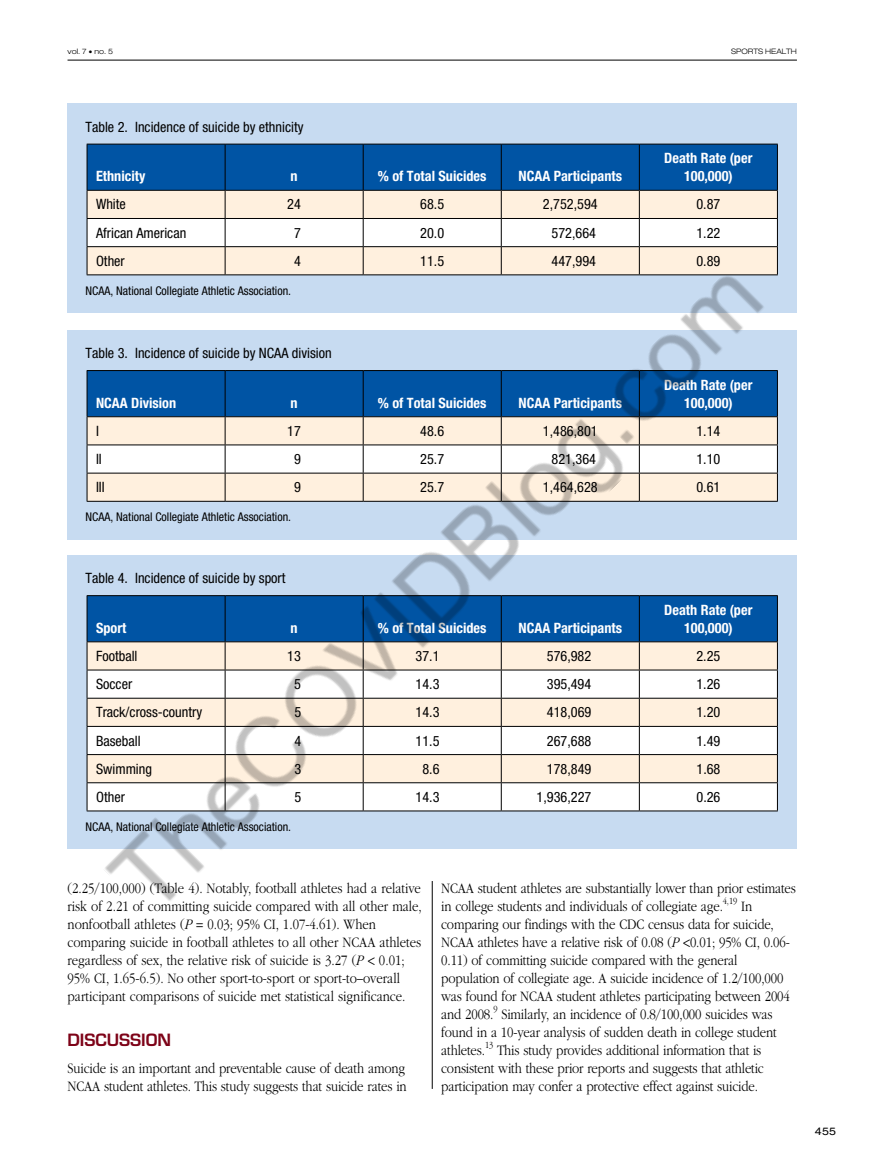
<style>
.page{position:relative;width:878px;height:1175px;background:#fff}
.page>*{position:absolute;margin:0;border:0;box-sizing:border-box;transform-origin:0 0}
.t1{font:600 16.5px "Eurostile";letter-spacing:-.005em;color:#7d0318}
.t2{font:300 15px/18px "ITC Garamond Std";letter-spacing:-.01em;color:#000;scale:.85 1}
.t3{font:condensed 14.25px "Helvetica Neue LT Std";color:#000}
.t4{font:700 condensed 14.25px/18px "Helvetica Neue LT Std";color:#fff;text-align:center}
.t5{font:condensed 12px "Helvetica Neue LT Std";color:#000}
.t6{font:expanded 10.5px "Helvetica Neue LT Std";color:#000}
.t7{font:300 9.75px "ITC Garamond Std";color:#000;scale:.85 1}
.t8{font:300 expanded 7.5px "Helvetica Neue LT Std";color:#000}
.s1{font-style:italic}
</style>
<div class="page">
<hr style="left:68px;top:60px;width:728px;height:1px;background:#000">
<hr style="left:432px;top:881px;width:1px;height:207px;background:#000">
<div style="left:68px;top:330px;width:728px;height:209px;background:#c7dbf1"></div>
<hr style="left:87px;top:501px;width:138px;height:1px;background:#000">
<div style="left:68px;top:555px;width:728px;height:293px;background:#c7dbf1"></div>
<hr style="left:87px;top:810px;width:138px;height:1px;background:#000">
<div style="left:68px;top:104px;width:728px;height:209px;background:#c7dbf1"></div>
<hr style="left:87px;top:274px;width:138px;height:1px;background:#000">
<svg style="left:87px;top:144px;width:691px;height:130px;background:#80a2c2"></svg>
<img style="left:92px;top:241px;width:692px;height:692px">
<p class="t8" style="left:68px;top:47px;width:47px">vol. 7 • no. 5</p>
<p class="t8" style="left:731px;top:47px;width:67px">SPORTS HEALTH</p>
<p class="t3" style="left:86px;top:118px;width:219px">Table 2. Incidence of suicide by ethnicity</p>
<p class="t4" style="left:96px;top:167px;width:51px">Ethnicity</p>
<p class="t4" style="left:290px;top:167px;width:9px">n</p>
<p class="t4" style="left:378px;top:167px;width:110px">% of Total Suicides</p>
<p class="t4" style="left:518px;top:167px;width:105px">NCAA Participants</p>
<p class="t4" style="left:664px;top:149px;width:90px">Death Rate (per<br>100,000)</p>
<p class="t3" style="left:96px;top:196px;width:31px">White</p>
<p class="t3" style="left:287px;top:196px;width:15px">24</p>
<p class="t3" style="left:420px;top:196px;width:25px">68.5</p>
<p class="t3" style="left:543px;top:196px;width:56px">2,752,594</p>
<p class="t3" style="left:696px;top:196px;width:25px">0.87</p>
<p class="t3" style="left:96px;top:224px;width:92px">African American</p>
<p class="t3" style="left:294px;top:224px;width:8px">7</p>
<p class="t3" style="left:420px;top:224px;width:25px">20.0</p>
<p class="t3" style="left:551px;top:224px;width:46px">572,664</p>
<p class="t3" style="left:696px;top:224px;width:25px">1.22</p>
<p class="t3" style="left:96px;top:252px;width:30px">Other</p>
<p class="t3" style="left:294px;top:252px;width:8px">4</p>
<p class="t3" style="left:420px;top:252px;width:25px">11.5</p>
<p class="t3" style="left:551px;top:252px;width:46px">447,994</p>
<p class="t3" style="left:696px;top:252px;width:25px">0.89</p>
<p class="t5" style="left:86px;top:283px;width:207px">NCAA, National Collegiate Athletic Association.</p>
<p class="t3" style="left:86px;top:345px;width:248px">Table 3. Incidence of suicide by NCAA division</p>
<p class="t4" style="left:96px;top:393px;width:82px">NCAA Division</p>
<p class="t4" style="left:290px;top:393px;width:9px">n</p>
<p class="t4" style="left:378px;top:393px;width:110px">% of Total Suicides</p>
<p class="t4" style="left:518px;top:393px;width:105px">NCAA Participants</p>
<p class="t4" style="left:664px;top:375px;width:90px">Death Rate (per<br>100,000)</p>
<p class="t3" style="left:96px;top:422px;width:4px">I</p>
<p class="t3" style="left:287px;top:422px;width:15px">17</p>
<p class="t3" style="left:420px;top:422px;width:25px">48.6</p>
<p class="t3" style="left:543px;top:422px;width:56px">1,486,801</p>
<p class="t3" style="left:696px;top:422px;width:25px">1.14</p>
<p class="t3" style="left:96px;top:451px;width:7px">II</p>
<p class="t3" style="left:294px;top:451px;width:8px">9</p>
<p class="t3" style="left:420px;top:451px;width:25px">25.7</p>
<p class="t3" style="left:551px;top:451px;width:46px">821,364</p>
<p class="t3" style="left:696px;top:451px;width:25px">1.10</p>
<p class="t3" style="left:96px;top:479px;width:10px">III</p>
<p class="t3" style="left:294px;top:479px;width:8px">9</p>
<p class="t3" style="left:420px;top:479px;width:25px">25.7</p>
<p class="t3" style="left:543px;top:479px;width:56px">1,464,628</p>
<p class="t3" style="left:696px;top:479px;width:25px">0.61</p>
<p class="t5" style="left:86px;top:510px;width:207px">NCAA, National Collegiate Athletic Association.</p>
<p class="t3" style="left:86px;top:570px;width:201px">Table 4. Incidence of suicide by sport</p>
<p class="t4" style="left:96px;top:618px;width:32px">Sport</p>
<p class="t4" style="left:290px;top:618px;width:9px">n</p>
<p class="t4" style="left:378px;top:618px;width:110px">% of Total Suicides</p>
<p class="t4" style="left:518px;top:618px;width:105px">NCAA Participants</p>
<p class="t4" style="left:664px;top:600px;width:90px">Death Rate (per<br>100,000)</p>
<p class="t3" style="left:96px;top:647px;width:43px">Football</p>
<p class="t3" style="left:287px;top:647px;width:15px">13</p>
<p class="t3" style="left:415px;top:647px;width:25px">37.1</p>
<p class="t3" style="left:547px;top:647px;width:46px">576,982</p>
<p class="t3" style="left:696px;top:647px;width:25px">2.25</p>
<p class="t3" style="left:96px;top:676px;width:38px">Soccer</p>
<p class="t3" style="left:294px;top:676px;width:8px">5</p>
<p class="t3" style="left:415px;top:676px;width:25px">14.3</p>
<p class="t3" style="left:547px;top:676px;width:46px">395,494</p>
<p class="t3" style="left:696px;top:676px;width:25px">1.26</p>
<p class="t3" style="left:96px;top:704px;width:108px">Track/cross-country</p>
<p class="t3" style="left:294px;top:704px;width:8px">5</p>
<p class="t3" style="left:415px;top:704px;width:25px">14.3</p>
<p class="t3" style="left:547px;top:704px;width:46px">418,069</p>
<p class="t3" style="left:696px;top:704px;width:25px">1.20</p>
<p class="t3" style="left:96px;top:732px;width:46px">Baseball</p>
<p class="t3" style="left:294px;top:732px;width:8px">4</p>
<p class="t3" style="left:415px;top:732px;width:25px">11.5</p>
<p class="t3" style="left:547px;top:732px;width:46px">267,688</p>
<p class="t3" style="left:696px;top:732px;width:25px">1.49</p>
<p class="t3" style="left:96px;top:760px;width:57px">Swimming</p>
<p class="t3" style="left:294px;top:760px;width:8px">3</p>
<p class="t3" style="left:422px;top:760px;width:19px">8.6</p>
<p class="t3" style="left:547px;top:760px;width:46px">178,849</p>
<p class="t3" style="left:696px;top:760px;width:25px">1.68</p>
<p class="t3" style="left:96px;top:788px;width:30px">Other</p>
<p class="t3" style="left:294px;top:788px;width:8px">5</p>
<p class="t3" style="left:415px;top:788px;width:25px">14.3</p>
<p class="t3" style="left:536px;top:788px;width:56px">1,936,227</p>
<p class="t3" style="left:696px;top:788px;width:25px">0.26</p>
<p class="t5" style="left:86px;top:819px;width:207px">NCAA, National Collegiate Athletic Association.</p>
<p class="t2" style="left:68px;top:879px;width:418px">(2.25/100,000) (Table 4). Notably, football athletes had a relative risk of 2.21 of committing suicide compared with all other male, nonfootball athletes (<span class="s1">P</span> = 0.03; 95% CI, 1.07-4.61). When comparing suicide in football athletes to all other NCAA athletes regardless of sex, the relative risk of suicide is 3.27 (<span class="s1">P</span> &lt; 0.01; 95% CI, 1.65-6.5). No other sport-to-sport or sport-to–overall participant comparisons of suicide met statistical significance.</p>
<p class="t1" style="left:68px;top:1029px;width:105px">DISCUSSION</p>
<p class="t2" style="left:68px;top:1059px;width:400px">Suicide is an important and preventable cause of death among<br>NCAA student athletes. This study suggests that suicide rates in</p>
<p class="t2" style="left:441px;top:879px;width:418px">NCAA student athletes are substantially lower than prior estimates in college students and individuals of collegiate age.</p>
<p class="t7" style="left:723px;top:895px;width:18px">4,19</p>
<p class="t2" style="left:441px;top:897px;width:411px;text-indent:300px">In comparing our findings with the CDC census data for suicide, NCAA athletes have a relative risk of 0.08 (<span class="s1">P</span> &lt;0.01; 95% CI, 0.06- 0.11) of committing suicide compared with the general population of collegiate age. A suicide incidence of 1.2/100,000 was found for NCAA student athletes participating between 2004 and 2008.</p>
<p class="t7" style="left:493px;top:1003px;width:6px">9</p>
<p class="t2" style="left:441px;top:1005px;width:396px;text-indent:60px">Similarly, an incidence of 0.8/100,000 suicides was found in a 10-year analysis of sudden death in college student athletes.</p>
<p class="t7" style="left:485px;top:1039px;width:11px">13</p>
<p class="t2" style="left:441px;top:1041px;width:381px;text-indent:56px">This study provides additional information that is consistent with these prior reports and suggests that athletic participation may confer a protective effect against suicide.</p>
<p class="t6" style="left:814px;top:1125px;width:23px">455</p>
</div>
